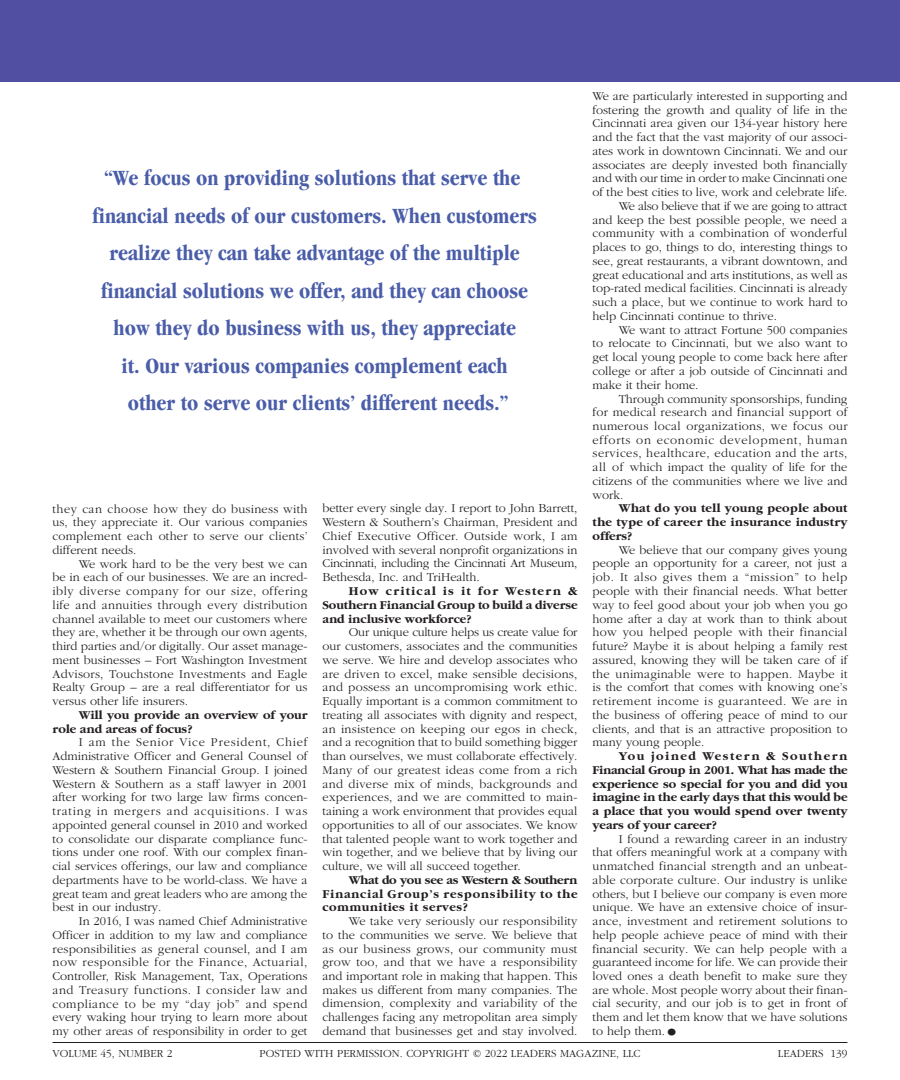
<style>
.page{position:relative;width:900px;height:1080px;background:#fff}
.page>*{position:absolute;margin:0;border:0;box-sizing:border-box;transform-origin:0 0}
.t1{font:700 condensed 22.5px/37.5px "Garamond";color:#4a5da9;text-align:center}
.t2{font:300 12.5px/13.8px "Garamond";color:#231f20;text-align:justify}
.t3{font:700 12.5px/13.8px "Garamond";color:#231f20;text-align:justify}
.t4{font:300 12.5px "Garamond";letter-spacing:-.02em;color:#231f20}
.t5{font:300 12.5px "Garamond";letter-spacing:.02em;color:#231f20}
.t6{font:300 12.5px "Garamond";letter-spacing:.04em;color:#231f20}
.t7{font:300 12.5px "Garamond";letter-spacing:.025em;color:#231f20}
.t8{font:300 12.5px "Garamond";letter-spacing:.06em;color:#231f20}
.t9{font:300 11.25px "Garamond";color:#231f20}
.s1{font-size:22.5px}
</style>
<div class="page">
<div style="left:0;top:0;width:900px;height:81px;background:#504fa1"></div>
<hr style="left:52px;top:1042px;width:796px;height:1px;background:#231f20">
<p class="t1" style="left:93px;top:159px;width:446px">“We focus on providing solutions that serve the financial needs of our customers. When customers realize they can take advantage of the multiple financial solutions we offer, and they can choose how they do business with us, they appreciate<br>it. Our various companies complement each<br>other to serve our clients’ different needs.”</p>
<p class="t2" style="left:52px;top:502px;width:257px">they can choose how they do business with us, they appreciate it. Our various companies complement each other to serve our clients’ different needs.</p>
<p class="t2" style="left:52px;top:557px;width:257px;text-indent:26px">We work hard to be the very best we can be in each of our businesses. We are an incred&shy;ibly diverse company for our size, offering life and annuities through every distribution channel available to meet our customers where they are, whether it be through our own agents, third parties and/or digitally. Our asset manage&shy;ment businesses – Fort Washington Investment Advisors, Touchstone Investments and Eagle Realty Group – are a real differentiator for us versus other life insurers.</p>
<p class="t3" style="left:52px;top:708px;width:256px;text-indent:26px">Will you provide an overview of your role and areas of focus?</p>
<p class="t2" style="left:52px;top:736px;width:257px;text-indent:26px">I am the Senior Vice President, Chief Administrative Officer and General Counsel of Western &amp; Southern Financial Group. I joined Western &amp; Southern as a staff lawyer in 2001 after working for two large law firms concen&shy;trating in mergers and acquisitions. I was appointed general counsel in 2010 and worked to consolidate our disparate compliance func&shy;tions under one roof. With our complex finan&shy;cial services offerings, our law and compliance departments have to be world-class. We have a great team and great leaders who are among the best in our industry.</p>
<p class="t2" style="left:52px;top:914px;width:257px;text-indent:26px">In 2016, I was named Chief Administrative Officer in addition to my law and compliance responsibilities as general counsel, and I am now responsible for the Finance, Actuarial, Controller, Risk Management, Tax, Operations and Treasury functions. I consider law and compliance to be my “day job” and spend every waking hour trying to learn more about my other areas of responsibility in order to get</p>
<p class="t2" style="left:322px;top:502px;width:257px">better every single day. I report to John Barrett, Western &amp; Southern’s Chairman, President and Chief Executive Officer. Outside work, I am involved with several nonprofit organizations in Cincinnati, including the Cincinnati Art Museum, Bethesda, Inc. and TriHealth.</p>
<p class="t3" style="left:322px;top:584px;width:257px;text-indent:26px">How critical is it for Western &amp; Southern Financial Group to build a diverse and inclusive workforce?</p>
<p class="t2" style="left:322px;top:626px;width:257px;text-indent:26px">Our unique culture helps us create value for our customers, associates and the communities we serve. We hire and develop associates who are driven to excel, make sensible decisions, and possess an uncompromising work ethic.<br>Equally important is a common commitment to treating all associates with dignity and respect, an insistence on keeping our egos in check, and a recognition that to build something bigger than ourselves, we must collaborate effectively.<br>Many of our greatest ideas come from a rich and diverse mix of minds, backgrounds and experiences, and we are committed to main&shy;taining a work environment that provides equal opportunities to all of our associates. We know that talented people want to work together and win together, and we believe that by living our culture, we will all succeed together.</p>
<p class="t3" style="left:322px;top:873px;width:257px;text-indent:26px">What do you see as Western &amp; Southern Financial Group’s responsibility to the communities it serves?</p>
<p class="t2" style="left:322px;top:914px;width:257px;text-indent:26px">We take very seriously our responsibility to the communities we serve. We believe that as our business grows, our community must grow too, and that we have a responsibility and important role in making that happen. This makes us different from many companies. The dimension, complexity and variability of the challenges facing any metropolitan area simply demand that businesses get and stay involved.</p>
<p class="t2" style="left:592px;top:89px;width:257px">We are particularly interested in supporting and</p>
<p class="t2" style="left:592px;top:103px;width:256px">fostering the growth and quality of life in the</p>
<p class="t2" style="left:592px;top:117px;width:256px">Cincinnati area given our 134-year history here</p>
<p class="t2" style="left:592px;top:131px;width:257px">and the fact that the vast majority of our associ-</p>
<p class="t2" style="left:592px;top:144px;width:256px">ates work in downtown Cincinnati. We and our</p>
<p class="t2" style="left:592px;top:158px;width:256px">associates are deeply invested both financially</p>
<p class="t4" style="left:592px;top:172px;width:257px">and with our time in order to make Cincinnati one</p>
<p class="t2" style="left:592px;top:186px;width:257px">of the best cities to live, work and celebrate life.</p>
<p class="t4" style="left:619px;top:199px;width:230px">We also believe that if we are going to attract</p>
<p class="t2" style="left:592px;top:213px;width:256px">and keep the best possible people, we need a</p>
<p class="t5" style="left:592px;top:227px;width:257px">community with a combination of wonderful</p>
<p class="t2" style="left:592px;top:241px;width:256px">places to go, things to do, interesting things to</p>
<p class="t2" style="left:592px;top:254px;width:257px">see, great restaurants, a vibrant downtown, and</p>
<p class="t2" style="left:592px;top:268px;width:257px">great educational and arts institutions, as well as</p>
<p class="t2" style="left:592px;top:282px;width:256px">top-rated medical facilities. Cincinnati is already</p>
<p class="t2" style="left:592px;top:296px;width:257px">such a place, but we continue to work hard to</p>
<p class="t2" style="left:592px;top:309px;width:186px">help Cincinnati continue to thrive.</p>
<p class="t2" style="left:619px;top:323px;width:230px">We want to attract Fortune 500 companies</p>
<p class="t2" style="left:592px;top:337px;width:256px">to relocate to Cincinnati, but we also want to</p>
<p class="t2" style="left:592px;top:351px;width:256px">get local young people to come back here after</p>
<p class="t2" style="left:592px;top:364px;width:256px">college or after a job outside of Cincinnati and</p>
<p class="t2" style="left:592px;top:378px;width:108px">make it their home.</p>
<p class="t2" style="left:619px;top:392px;width:230px">Through community sponsorships, funding</p>
<p class="t5" style="left:592px;top:406px;width:256px">for medical research and financial support of</p>
<p class="t7" style="left:592px;top:419px;width:257px">numerous local organizations, we focus our</p>
<p class="t8" style="left:592px;top:433px;width:257px">efforts on economic development, human</p>
<p class="t6" style="left:592px;top:447px;width:256px">services, healthcare, education and the arts,</p>
<p class="t2" style="left:592px;top:461px;width:256px">all of which impact the quality of life for the</p>
<p class="t2" style="left:592px;top:474px;width:256px">citizens of the communities where we live and</p>
<p class="t2" style="left:592px;top:488px;width:33px">work.</p>
<p class="t3" style="left:592px;top:502px;width:257px;text-indent:26px">What do you tell young people about the type of career the insurance industry offers?</p>
<p class="t2" style="left:592px;top:543px;width:257px;text-indent:26px">We believe that our company gives young people an opportunity for a career, not just a job. It also gives them a “mission” to help people with their financial needs. What better way to feel good about your job when you go home after a day at work than to think about how you helped people with their financial future? Maybe it is about helping a family rest assured, knowing they will be taken care of if the unimaginable were to happen. Maybe it is the comfort that comes with knowing one’s retirement income is guaranteed. We are in the business of offering peace of mind to our clients, and that is an attractive proposition to many young people.</p>
<p class="t3" style="left:592px;top:749px;width:257px;text-indent:26px">You joined Western &amp; Southern Financial Group in 2001. What has made the experience so special for you and did you imagine in the early days that this would be a place that you would spend over twenty years of your career?</p>
<p class="t2" style="left:592px;top:832px;width:257px;text-indent:26px">I found a rewarding career in an industry that offers meaningful work at a company with unmatched financial strength and an unbeat&shy;able corporate culture. Our industry is unlike others, but I believe our company is even more unique. We have an extensive choice of insur&shy;ance, investment and retirement solutions to help people achieve peace of mind with their financial security. We can help people with a guaranteed income for life. We can provide their loved ones a death benefit to make sure they are whole. Most people worry about their finan&shy;cial security, and our job is to get in front of them and let them know that we have solutions to help them.<span class="s1">•</span></p>
<p class="t9" style="left:52px;top:1048px;width:121px">VOLUME 45, NUMBER 2</p>
<p class="t9" style="left:259px;top:1048px;width:383px">POSTED WITH PERMISSION. COPYRIGHT © 2022 LEADERS MAGAZINE, LLC</p>
<p class="t9" style="left:778px;top:1048px;width:71px">LEADERS 139</p>
</div>
